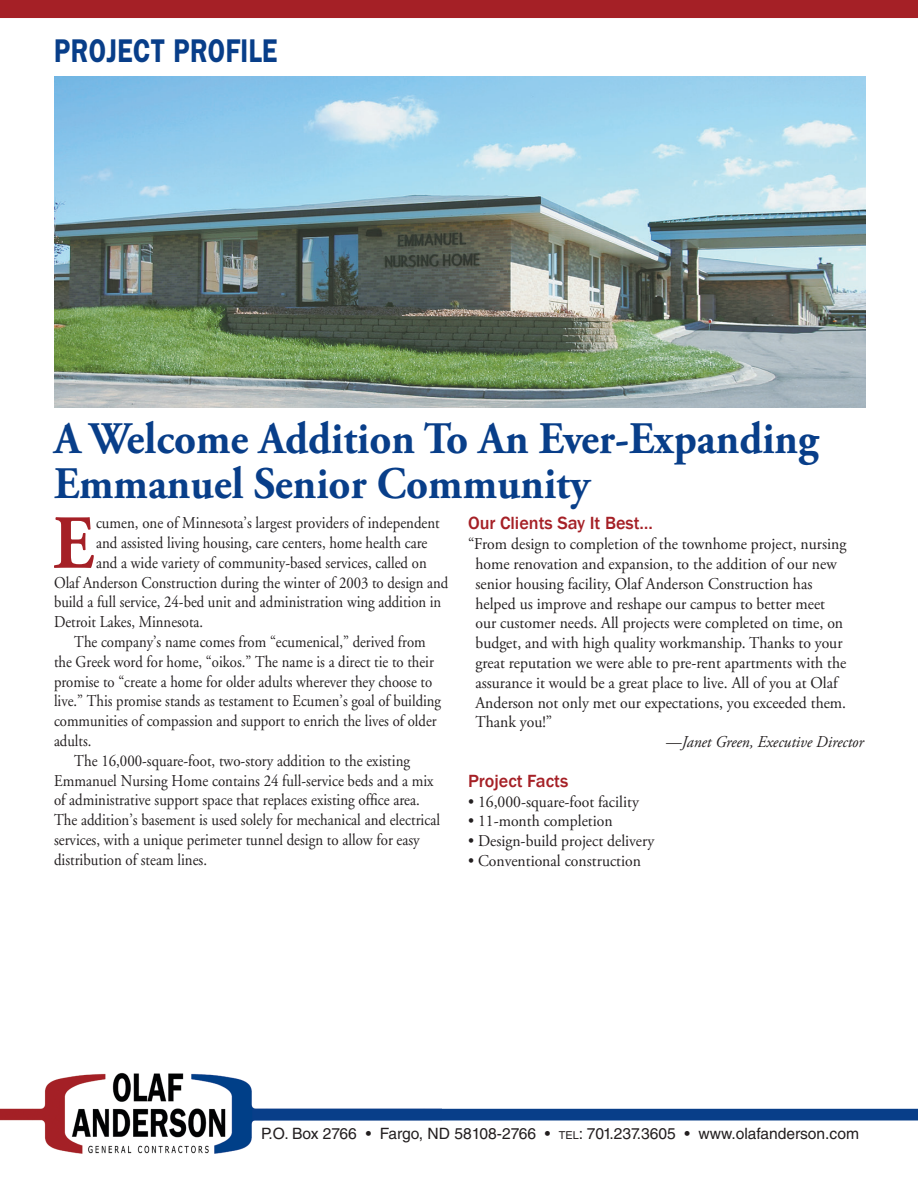
<style>
.page{position:relative;width:918px;height:1188px;background:#fff}
.page>*{position:absolute;margin:0;border:0;box-sizing:border-box;transform-origin:0 0}
.Body_text{font:700 76.2px "Adobe Garamond";color:#a52026;scale:.9 1}
.Headline{font:700 45px/45px "Adobe Garamond Pro";color:#083e89;scale:.95 1}
.t1{font:33px "Franklin Gothic Demi";letter-spacing:.015em;color:#083e89;scale:.8 1}
.Subhead{font:500 18.15px "Franklin Gothic";color:#a52026}
.Text{font:16.5px/19.8px "Adobe Garamond Pro";color:#231f20;scale:.95 1}
.Body_text-2{font:16.5px/19.8px "Adobe Garamond";color:#231f20;scale:.9 1}
.Body_text-3{font:16.5px/19.8px "Adobe Garamond";color:#231f20;scale:.89 1}
.Text-2{font:italic 16.5px "Adobe Garamond Pro";color:#231f20;scale:.95 1}
.t2{font:15.6px "Helvetica LT Std";color:#231f20}
.s1{font-style:normal}
.s2{font-size:10.95px}
</style>
<div class="page">
<img style="left:0;top:1072px;width:441px;height:82px">
<div style="left:261px;top:1128px;width:603px;height:38px;background:#fff"></div>
<div style="left:252px;top:1109px;width:666px;height:11px;background:#083e89"></div>
<div style="left:0;top:0;width:918px;height:18px;background:#a52026"></div>
<img style="left:54px;top:76px;width:812px;height:331px">
<p class="t1" style="left:54px;top:31px;width:281px">PROJECT PROFILE</p>
<p class="Headline" style="left:54px;top:417px;width:806px">A Welcome Addition To An Ever-Expanding<br>Emmanuel Senior Community</p>
<p class="Body_text" style="left:53px;top:502px;width:47px">E</p>
<p class="Body_text-2" style="left:96px;top:513px;width:384px">cumen, one of Minnesota’s largest providers of independent</p>
<p class="Subhead" style="left:468px;top:512px;width:187px">Our Clients Say It Best…</p>
<p class="Text" style="left:476px;top:535px;width:392px;text-indent:-8px">“From design to completion of the townhome project, nursing home renovation and expansion, to the addition of our new senior housing facility, Olaf Anderson Construction has helped us improve and reshape our campus to better meet our customer needs. All projects were completed on time, on budget, and with high quality workmanship. Thanks to your great reputation we were able to pre-rent apartments with the assurance it would be a great place to live. All of you at Olaf Anderson not only met our expectations, you exceeded them.<br>Thank you!”</p>
<p class="Text-2" style="left:666px;top:732px;width:210px"><span class="s1">—</span>Janet Green, Executive Director</p>
<p class="Subhead" style="left:468px;top:769px;width:102px">Project Facts</p>
<p class="Text" style="left:468px;top:792px;width:181px">• 16,000-square-foot facility</p>
<p class="Text" style="left:468px;top:812px;width:154px">• 11-month completion</p>
<p class="Text" style="left:468px;top:832px;width:198px">• Design-build project delivery</p>
<p class="Text" style="left:468px;top:851px;width:184px">• Conventional construction</p>
<p class="Body_text-2" style="left:96px;top:533px;width:370px">and assisted living housing, care centers, home health care</p>
<p class="Body_text-2" style="left:96px;top:553px;width:369px">and a wide variety of community-based services, called on</p>
<p class="Body_text-3" style="left:54px;top:573px;width:445px">Olaf Anderson Construction during the winter of 2003 to design and</p>
<p class="Body_text-3" style="left:54px;top:593px;width:437px">build a full service, 24-bed unit and administration wing addition in</p>
<p class="Body_text-3" style="left:54px;top:612px;width:169px">Detroit Lakes, Minnesota.</p>
<p class="Body_text-3" style="left:54px;top:632px;width:437px;text-indent:20px">The company’s name comes from “ecumenical,” derived from the Greek word for home, “oikos.” The name is a direct tie to their promise to “create a home for older adults wherever they choose to live.” This promise stands as testament to Ecumen’s goal of building communities of compassion and support to enrich the lives of older adults.</p>
<p class="Body_text-2" style="left:54px;top:751px;width:430px;text-indent:20px">The 16,000-square-foot, two-story addition to the existing Emmanuel Nursing Home contains 24 full-service beds and a mix of administrative support space that replaces existing office area.<br>The addition’s basement is used solely for mechanical and electrical services, with a unique perimeter tunnel design to allow for easy distribution of steam lines.</p>
<p class="t2" style="left:261px;top:1124px;width:600px">P.O. Box 2766 • Fargo, ND 58108-2766 • <span class="s2">tel</span>: 701.237.3605 • www.olafanderson.com</p>
</div>
